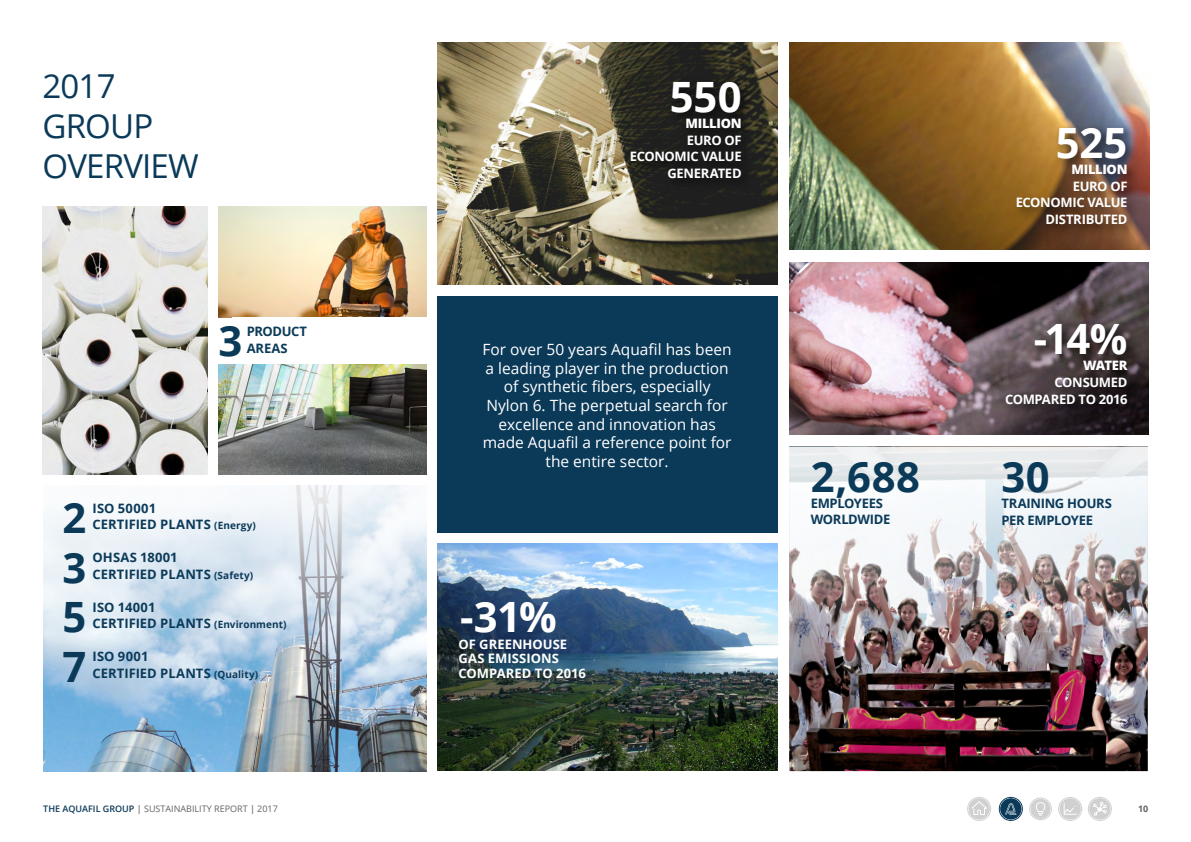
<style>
.page{position:relative;width:1191px;height:842px;background:#fff}
.page>*{position:absolute;margin:0;border:0;box-sizing:border-box;transform-origin:0 0}
.t1{font:700 41.8px "Open Sans";letter-spacing:-.005em;color:#fff}
.t2{font:700 41.8px/49.7px "Open Sans";color:#0b3a59;text-align:justify}
.t3{font:33px/39.6px "Open Sans";letter-spacing:-.025em;color:#0b3a59}
.t4{font:15.5px/18.6px "Open Sans";color:#fff;text-align:center}
.t5{font:700 13px/16.5px "Open Sans";letter-spacing:-.005em;color:#0b3a59}
.t6{font:700 13px/16.5px "Open Sans";letter-spacing:-.02em;color:#fff;text-align:right}
.t7{font:700 13px/16px "Open Sans";letter-spacing:-.03em;color:#0b3a59}
.t8{font:700 13px/14.3px "Open Sans";letter-spacing:.005em;color:#fff}
.t9{font:800 13px "Open Sans";letter-spacing:-.02em;color:#fff}
.t10{font:9px "Open Sans";color:#646363}
.t11{font:700 9px "Open Sans";color:#646363}
.s1{font-size:10px}
.s2{font-weight:600;color:#0b3a59}
.s3{color:#4a4a49}
</style>
<div class="page">
<div style="left:1000px;top:798px;width:21px;height:21px;background:#0b3a59;border-radius:50%"></div>
<div style="left:1000px;top:798px;width:21px;height:21px;border:1px solid #0b3a59;border-radius:50%"></div>
<div style="left:999px;top:797px;width:23px;height:24px;border:1px solid #0b3a59;border-radius:50%"></div>
<svg style="left:1005px;top:803px;width:11px;height:12px"></svg>
<div style="left:968px;top:798px;width:21px;height:21px;background:#d0d0d0;border-radius:50%"></div>
<div style="left:968px;top:798px;width:21px;height:21px;border:1px solid #d0d0d0;border-radius:50%"></div>
<div style="left:967px;top:797px;width:24px;height:24px;border:1px solid #d0d0d0;border-radius:50%"></div>
<svg style="left:971px;top:801px;width:16px;height:14px"></svg>
<div style="left:1030px;top:799px;width:20px;height:20px;background:#d0d0d0;border-radius:50%"></div>
<div style="left:1030px;top:799px;width:20px;height:20px;border:1px solid #d0d0d0;border-radius:50%"></div>
<div style="left:1029px;top:798px;width:22px;height:22px;border:1px solid #d0d0d0;border-radius:50%"></div>
<svg style="left:1036px;top:802px;width:9px;height:14px"></svg>
<div style="left:1059px;top:798px;width:21px;height:21px;background:#d0d0d0;border-radius:50%"></div>
<div style="left:1059px;top:798px;width:21px;height:21px;border:1px solid #d0d0d0;border-radius:50%"></div>
<div style="left:1058px;top:797px;width:24px;height:24px;border:1px solid #d0d0d0;border-radius:50%"></div>
<svg style="left:1063px;top:803px;width:14px;height:12px"></svg>
<div style="left:1089px;top:798px;width:21px;height:21px;background:#d0d0d0;border-radius:50%"></div>
<div style="left:1089px;top:798px;width:21px;height:21px;border:1px solid #d0d0d0;border-radius:50%"></div>
<div style="left:1088px;top:797px;width:23px;height:24px;border:1px solid #d0d0d0;border-radius:50%"></div>
<svg style="left:1092px;top:802px;width:15px;height:14px"></svg>
<img style="left:43px;top:755px;width:383px;height:16px">
<svg style="left:43px;top:485px;width:384px;height:270px"></svg>
<img style="left:789px;top:43px;width:360px;height:206px">
<img style="left:43px;top:207px;width:165px;height:267px">
<img style="left:218px;top:206px;width:208px;height:111px">
<img style="left:218px;top:365px;width:208px;height:109px">
<img style="left:789px;top:262px;width:359px;height:172px">
<img style="left:789px;top:685px;width:358px;height:86px">
<img style="left:437px;top:43px;width:341px;height:242px">
<img style="left:437px;top:543px;width:341px;height:228px">
<div style="left:1029px;top:318px;width:110px;height:65px;background:#000;opacity:.75"></div>
<div style="left:625px;top:76px;width:129px;height:115px;background:#000;opacity:.68"></div>
<div style="left:1011px;top:122px;width:129px;height:115px;background:#000;opacity:.68"></div>
<div style="left:1000px;top:372px;width:139px;height:44px;background:#000;opacity:.75"></div>
<div style="left:437px;top:296px;width:341px;height:237px;background:#0b3a59"></div>
<img style="left:789px;top:446px;width:358px;height:239px">
<h2 class="t3" style="left:43px;top:66px;width:158px">2017<br>GROUP<br>OVERVIEW</h2>
<h1 class="t2" style="left:218px;top:315px;width:25px">3</h1>
<p class="t5" style="left:247px;top:323px;width:62px">PRODUCT<br>AREAS</p>
<h1 class="t2" style="left:62px;top:491px;width:25px">2<br>3<br>5<br>7</h1>
<p class="t5" style="left:93px;top:499px;width:165px">ISO 50001<br>CERTIFIED PLANTS <span class="s1">(Energy)</span></p>
<p class="t5" style="left:93px;top:549px;width:162px">OHSAS 18001<br>CERTIFIED PLANTS <span class="s1">(Safety)</span></p>
<p class="t5" style="left:93px;top:598px;width:195px">ISO 14001<br>CERTIFIED PLANTS <span class="s1">(Environment)</span></p>
<p class="t5" style="left:93px;top:648px;width:167px">ISO 9001<br>CERTIFIED PLANTS <span class="s1">(Quality)</span></p>
<h1 class="t1" style="left:670px;top:67px;width:73px">550</h1>
<p class="t9" style="left:685px;top:113px;width:58px">MILLION</p>
<p class="t6" style="left:630px;top:131px;width:113px">EURO OF<br>ECONOMIC VALUE<br>GENERATED</p>
<h1 class="t1" style="left:1055px;top:113px;width:73px">525</h1>
<p class="t9" style="left:1071px;top:160px;width:58px">MILLION</p>
<p class="t6" style="left:1015px;top:177px;width:113px">EURO OF<br>ECONOMIC VALUE<br>DISTRIBUTED</p>
<p class="t4" style="left:482px;top:340px;width:251px">For over 50 years Aquafil has been a leading player in the production of synthetic fibers, especially<br>Nylon 6. The perpetual search for excellence and innovation has made Aquafil a reference point for the entire sector.</p>
<h1 class="t1" style="left:460px;top:588px;width:98px">-31%</h1>
<p class="t8" style="left:458px;top:637px;width:129px">OF GREENHOUSE<br>GAS EMISSIONS<br>COMPARED TO 2016</p>
<h1 class="t2" style="left:810px;top:451px;width:111px">2,688</h1>
<p class="t7" style="left:810px;top:495px;width:81px">EMPLOYEES<br>WORLDWIDE</p>
<h1 class="t1" style="left:1033px;top:309px;width:95px">-14%</h1>
<p class="t9" style="left:1083px;top:356px;width:46px">WATER</p>
<p class="t6" style="left:1005px;top:374px;width:124px">CONSUMED<br>COMPARED TO 2016</p>
<h1 class="t2" style="left:1001px;top:451px;width:50px">30</h1>
<p class="t7" style="left:1001px;top:494px;width:112px;line-height:17px">TRAINING HOURS<br>PER EMPLOYEE</p>
<p class="t10" style="left:43px;top:802px;width:236px"><span class="s2">THE AQUAFIL GROUP</span> <span class="s3">|</span> SUSTAINABILITY REPORT <span class="s3">|</span> 2017</p>
<p class="t11" style="left:1138px;top:802px;width:12px">10</p>
</div>
